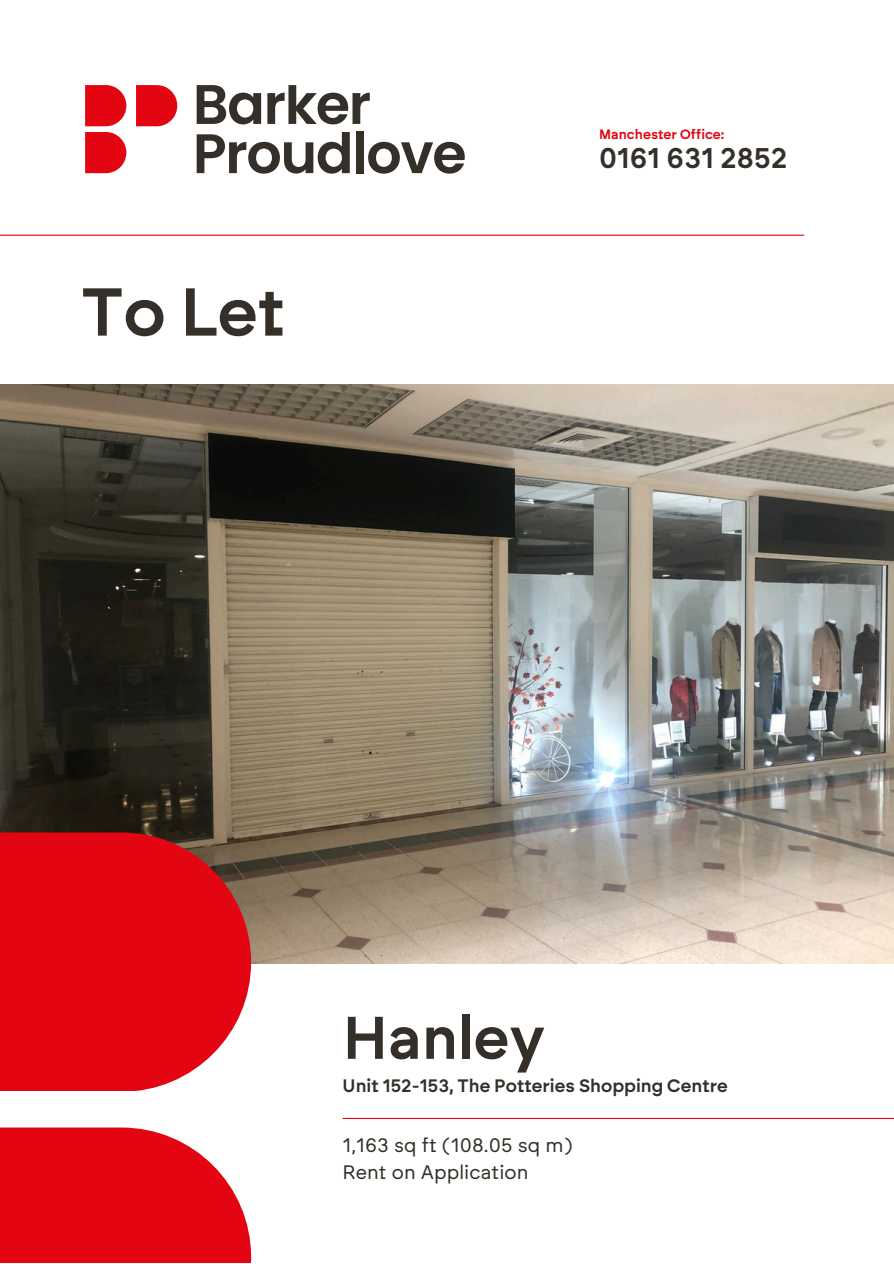
<style>
.page{position:relative;width:894px;height:1264px;background:#fff}
.page>*{position:absolute;margin:0;border:0;box-sizing:border-box;transform-origin:0 0}
.t1{font:600 67.5px "Brockmann";color:#352f29}
.t2{font:600 60px "Brockmann";color:#352f29}
.t3{font:600 28.5px "Brockmann";color:#352f29}
.t4{font:19.5px/27px "Brockmann";color:#352f29}
.t5{font:600 18px "Brockmann";color:#352f29}
.t6{font:600 13.5px "Brockmann";color:#e30512}
</style>
<div class="page">
<img style="left:0;top:385px;width:893px;height:578px">
<svg style="left:0;top:832px;width:251px;height:259px;background:#dd1621"></svg>
<svg style="left:0;top:1127px;width:251px;height:136px;background:#e6202b"></svg>
<hr style="left:342px;top:1117px;width:551px;height:1px;background:#e30512">
<svg style="left:85px;top:132px;width:41px;height:41px;background:#e51e2a"></svg>
<svg style="left:85px;top:85px;width:41px;height:41px;background:#e51e2a"></svg>
<svg style="left:136px;top:85px;width:41px;height:41px;background:#e51e2a"></svg>
<svg style="left:196px;top:85px;width:65px;height:39px"></svg>
<svg style="left:267px;top:85px;width:102px;height:39px"></svg>
<svg style="left:196px;top:132px;width:153px;height:42px"></svg>
<div style="left:356px;top:132px;width:7px;height:41px;background:#352f29"></div>
<svg style="left:368px;top:142px;width:96px;height:32px"></svg>
<hr style="left:0;top:235px;width:804px;height:1px;background:#e30512">
<p class="t1" style="left:81px;top:271px;width:205px">To Let</p>
<h3 class="t6" style="left:599px;top:126px;width:127px">Manchester Office:</h3>
<h4 class="t3" style="left:599px;top:141px;width:190px">0161 631 2852</h4>
<h1 class="t2" style="left:342px;top:1001px;width:204px">Hanley</h1>
<h2 class="t5" style="left:342px;top:1074px;width:386px">Unit 152-153, The Potteries Shopping Centre</h2>
<p class="t4" style="left:342px;top:1131px;width:231px">1,163 sq ft (108.05 sq m)<br>Rent on Application</p>
</div>
